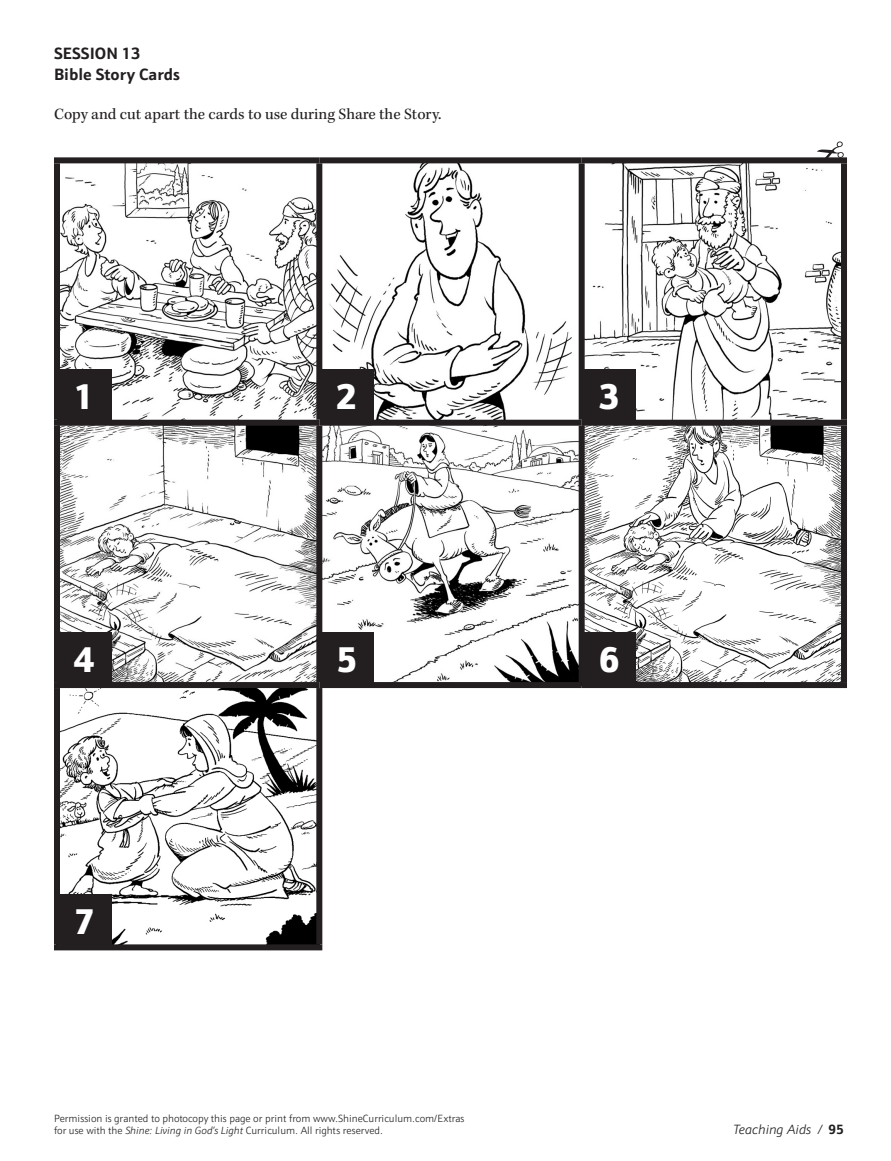
<style>
.page{position:relative;width:891px;height:1161px;background:#fff}
.page>*{position:absolute;margin:0;border:0;box-sizing:border-box;transform-origin:0 0}
.t1{font:900 36px "Schnebel Sans Pro";color:#fff}
.Header_3_2{font:700 16.5px "Schnebel Sans Pro";color:#231f20}
.Header_3{font:700 16.5px "Schnebel Sans Pro";color:#231f20}
.Main_Body__flush_start{font:16.2px "Kepler Std";color:#231f20}
.t2{font:italic 300 13.5px "Schnebel Sans Pro";color:#231f20}
.t3{font:300 10.5px/12px "Schnebel Sans Pro";color:#231f20}
.s1{font-style:italic}
.s2{font-weight:700;font-style:normal}
</style>
<div class="page">
<img style="left:60px;top:163px;width:256px;height:257px">
<svg style="left:60px;top:426px;width:256px;height:256px"></svg>
<img style="left:585px;top:426px;width:256px;height:256px">
<svg style="left:322px;top:426px;width:257px;height:256px"></svg>
<svg style="left:60px;top:688px;width:256px;height:256px"></svg>
<svg style="left:585px;top:163px;width:256px;height:257px"></svg>
<div style="left:54px;top:157px;width:265px;height:6px;background:#231f20"></div>
<div style="left:54px;top:163px;width:6px;height:257px;background:#231f20"></div>
<div style="left:319px;top:157px;width:263px;height:6px;background:#231f20"></div>
<div style="left:316px;top:163px;width:6px;height:257px;background:#231f20"></div>
<div style="left:582px;top:157px;width:265px;height:6px;background:#231f20"></div>
<div style="left:579px;top:163px;width:6px;height:257px;background:#231f20"></div>
<div style="left:841px;top:163px;width:6px;height:257px;background:#231f20"></div>
<div style="left:319px;top:420px;width:263px;height:6px;background:#231f20"></div>
<div style="left:582px;top:420px;width:265px;height:6px;background:#231f20"></div>
<div style="left:579px;top:426px;width:6px;height:256px;background:#231f20"></div>
<div style="left:841px;top:426px;width:6px;height:256px;background:#231f20"></div>
<div style="left:319px;top:682px;width:263px;height:6px;background:#231f20"></div>
<div style="left:582px;top:682px;width:265px;height:6px;background:#231f20"></div>
<div style="left:54px;top:420px;width:265px;height:6px;background:#231f20"></div>
<div style="left:54px;top:426px;width:6px;height:256px;background:#231f20"></div>
<div style="left:316px;top:426px;width:6px;height:256px;background:#231f20"></div>
<div style="left:54px;top:682px;width:265px;height:6px;background:#231f20"></div>
<div style="left:54px;top:688px;width:6px;height:256px;background:#231f20"></div>
<div style="left:316px;top:688px;width:6px;height:256px;background:#231f20"></div>
<div style="left:54px;top:944px;width:268px;height:6px;background:#231f20"></div>
<div style="left:57px;top:369px;width:54px;height:54px;background:#231f20"></div>
<div style="left:57px;top:632px;width:54px;height:54px;background:#231f20"></div>
<div style="left:57px;top:894px;width:54px;height:54px;background:#231f20"></div>
<div style="left:320px;top:369px;width:54px;height:54px;background:#231f20"></div>
<div style="left:320px;top:632px;width:54px;height:54px;background:#231f20"></div>
<div style="left:582px;top:369px;width:54px;height:54px;background:#231f20"></div>
<div style="left:582px;top:632px;width:54px;height:54px;background:#231f20"></div>
<svg style="left:817px;top:141px;width:27px;height:17px"></svg>
<p class="Header_3" style="left:54px;top:43px;width:88px">SESSION 13</p>
<p class="Header_3_2" style="left:54px;top:64px;width:128px">Bible Story Cards</p>
<p class="Main_Body__flush_start" style="left:54px;top:105px;width:389px">Copy and cut apart the cards to use during Share the Story.</p>
<p class="t1" style="left:74px;top:373px;width:22px">1</p>
<p class="t1" style="left:74px;top:636px;width:22px">4</p>
<p class="t1" style="left:74px;top:898px;width:22px">7</p>
<p class="t1" style="left:337px;top:373px;width:22px">2</p>
<p class="t1" style="left:337px;top:636px;width:22px">5</p>
<p class="t3" style="left:54px;top:1112px;width:412px">Permission is granted to photocopy this page or print from www.ShineCurriculum.com/Extras for use with the <span class="s1">Shine: Living in God’s Light</span> Curriculum. All rights reserved.</p>
<p class="t1" style="left:599px;top:373px;width:22px">3</p>
<p class="t1" style="left:599px;top:636px;width:22px">6</p>
<p class="t2" style="left:733px;top:1121px;width:112px">Teaching Aids / <span class="s2">95</span></p>
</div>
